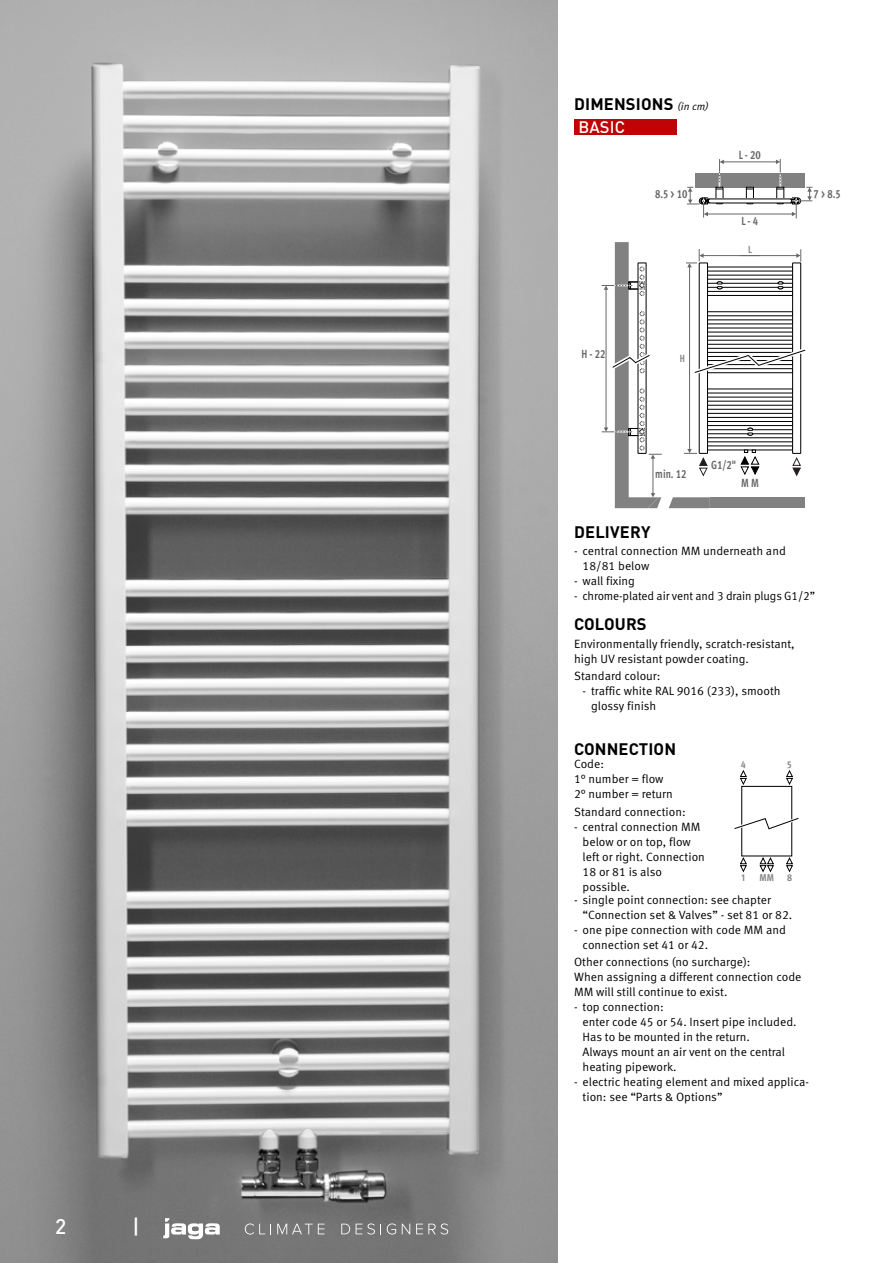
<style>
.page{position:relative;width:893px;height:1263px;background:#fff}
.page>*{position:absolute;margin:0;border:0;box-sizing:border-box;transform-origin:0 0}
.t1{font:500 21px "DIN Pro";color:#fff}
.t2{font:700 16.5px "DIN Pro";letter-spacing:.01em;color:#000}
.t3{font:500 16.5px "DIN Pro";letter-spacing:.01em;color:#fff}
.t4{font:12px/15px "Meta Pro";color:#000}
.t5{font:700 condensed 11.85px "Meta Pro";color:#676767;scale:.9 1}
.t6{font:700 condensed 10.35px "Meta Pro";color:#818181;scale:.9 1}
.t7{font:700 condensed 10.05px "Meta Pro";color:#808284}
.s1{font-family:"Meta Pro";font-weight:400;font-style:italic;font-size:10.5px}
</style>
<div class="page">
<div style="left:710px;top:497px;width:95px;height:11px;background:#818181"></div>
<svg style="left:669px;top:497px;width:41px;height:11px"></svg>
<div style="left:695px;top:173px;width:110px;height:14px;background:#818181"></div>
<svg style="left:792px;top:457px;width:9px;height:20px"></svg>
<div style="left:707px;top:283px;width:86px;height:5px;border:1px solid #000"></div>
<div style="left:707px;top:291px;width:86px;height:5px;border:1px solid #000"></div>
<div style="left:707px;top:344px;width:86px;height:5px;border:1px solid #000"></div>
<div style="left:707px;top:405px;width:86px;height:5px;border:1px solid #000"></div>
<div style="left:707px;top:413px;width:86px;height:5px;border:1px solid #000"></div>
<div style="left:707px;top:421px;width:86px;height:5px;border:1px solid #000"></div>
<div style="left:699px;top:263px;width:9px;height:191px;border:1px solid #000"></div>
<svg style="left:778px;top:281px;width:5px;height:8px"></svg>
<svg style="left:717px;top:281px;width:5px;height:8px"></svg>
<div style="left:707px;top:429px;width:86px;height:5px;border:1px solid #000"></div>
<svg style="left:747px;top:428px;width:6px;height:8px"></svg>
<div style="left:792px;top:263px;width:9px;height:191px;border:1px solid #000"></div>
<svg style="left:694px;top:345px;width:112px;height:33px"></svg>
<div style="left:746px;top:187px;width:8px;height:13px;border:1px solid #000"></div>
<hr style="left:722px;top:162px;width:55px;height:1px;background:#676767">
<hr style="left:706px;top:214px;width:87px;height:1px;background:#676767">
<hr style="left:701px;top:255px;width:59px;height:1px;background:#676767">
<hr style="left:740px;top:255px;width:58px;height:1px;background:#676767">
<svg style="left:796px;top:249px;width:5px;height:13px"></svg>
<hr style="left:689px;top:266px;width:1px;height:185px;background:#676767">
<svg style="left:686px;top:249px;width:18px;height:18px"></svg>
<svg style="left:684px;top:449px;width:24px;height:28px"></svg>
<svg style="left:602px;top:242px;width:60px;height:266px"></svg>
<svg style="left:776px;top:159px;width:36px;height:59px"></svg>
<svg style="left:687px;top:159px;width:37px;height:59px"></svg>
<svg style="left:740px;top:449px;width:20px;height:26px"></svg>
<div style="left:574px;top:119px;width:102px;height:15px;background:#c00304"></div>
<svg style="left:734px;top:817px;width:65px;height:13px"></svg>
<svg style="left:739px;top:857px;width:8px;height:16px"></svg>
<svg style="left:759px;top:857px;width:15px;height:16px"></svg>
<svg style="left:786px;top:857px;width:7px;height:16px"></svg>
<svg style="left:739px;top:770px;width:8px;height:15px"></svg>
<svg style="left:786px;top:770px;width:7px;height:15px"></svg>
<img style="left:0;top:0;width:557px;height:1263px">
<svg style="left:245px;top:1223px;width:26px;height:11px"></svg>
<svg style="left:277px;top:1224px;width:48px;height:10px"></svg>
<svg style="left:341px;top:1224px;width:9px;height:10px"></svg>
<svg style="left:356px;top:1223px;width:25px;height:11px"></svg>
<svg style="left:387px;top:1223px;width:9px;height:11px"></svg>
<svg style="left:402px;top:1224px;width:8px;height:10px"></svg>
<svg style="left:416px;top:1223px;width:32px;height:11px"></svg>
<svg style="left:163px;top:1218px;width:57px;height:21px"></svg>
<h1 class="t1" style="left:55px;top:1212px;width:13px">2</h1>
<h1 class="t1" style="left:132px;top:1212px;width:9px">|</h1>
<h2 class="t2" style="left:574px;top:93px;width:137px">DIMENSIONS <span class="s1">( in cm )</span></h2>
<h2 class="t3" style="left:578px;top:116px;width:48px">BASIC</h2>
<p class="t5" style="left:739px;top:145px;width:26px">L - 20</p>
<p class="t5" style="left:655px;top:185px;width:38px">8.5 &gt; 10</p>
<p class="t5" style="left:814px;top:185px;width:32px">7 &gt; 8.5</p>
<p class="t5" style="left:741px;top:211px;width:20px">L - 4</p>
<p class="t6" style="left:748px;top:242px;width:6px">L</p>
<p class="t5" style="left:582px;top:345px;width:28px">H - 22</p>
<p class="t6" style="left:680px;top:350px;width:7px">H</p>
<p class="t5" style="left:655px;top:465px;width:36px">min. 12</p>
<p class="t5" style="left:711px;top:456px;width:29px">G1/2"</p>
<p class="t5" style="left:741px;top:473px;width:21px">M M</p>
<h2 class="t2" style="left:574px;top:521px;width:78px">DELIVERY</h2>
<p class="t4" style="left:583px;top:544px;width:205px;text-indent:-9px">- central connection MM underneath and<br>18/81 below</p>
<p class="t4" style="left:574px;top:574px;width:62px">- wall fixing</p>
<p class="t4" style="left:574px;top:589px;width:243px">- chrome-plated air vent and 3 drain plugs G1/2”</p>
<h2 class="t2" style="left:574px;top:613px;width:74px">COLOURS</h2>
<p class="t4" style="left:574px;top:636px;width:222px">Environmentally friendly, scratch-resistant, high UV resistant powder coating.</p>
<p class="t4" style="left:574px;top:668px;width:88px">Standard colour :</p>
<p class="t4" style="left:591px;top:683px;width:191px;text-indent:-9px">- traffic white RAL 9016 (233), smooth glossy finish</p>
<h2 class="t2" style="left:574px;top:737px;width:103px">CONNECTION</h2>
<p class="t4" style="left:574px;top:756px;width:100px">Code :<br>1° number = flow<br>2° number = return</p>
<p class="t7" style="left:741px;top:756px;width:6px">4</p>
<p class="t7" style="left:787px;top:756px;width:6px">5</p>
<p class="t4" style="left:574px;top:804px;width:113px">Standard connection :</p>
<p class="t4" style="left:583px;top:819px;width:124px;text-indent:-9px">- central connection MM below or on top, flow left or right. Connection<br>18 or 81 is also possible .</p>
<p class="t4" style="left:583px;top:892px;width:211px;text-indent:-9px">- single point connection: see chapter “Connection set &amp; Valves” - set 81 or 82.</p>
<p class="t4" style="left:583px;top:922px;width:205px;text-indent:-9px">- one pipe connection with code MM and connection set 41 or 42.</p>
<p class="t4" style="left:574px;top:955px;width:229px">Other connections (no surcharge) :<br>When assigning a different connection code<br>MM will still continue to exist.</p>
<p class="t4" style="left:583px;top:1000px;width:216px;text-indent:-9px">- top connection:<br>enter code 45 or 54. Insert pipe included.<br>Has to be mounted in the return.<br>Always mount an air vent on the central heating pipework.</p>
<p class="t4" style="left:583px;top:1075px;width:228px;text-indent:-9px">- electric heating element and mixed applica&shy;tion: see “Parts &amp; Options”</p>
<p class="t7" style="left:741px;top:870px;width:6px">1</p>
<p class="t7" style="left:759px;top:870px;width:16px">MM</p>
<p class="t7" style="left:787px;top:870px;width:6px">8</p>
</div>
